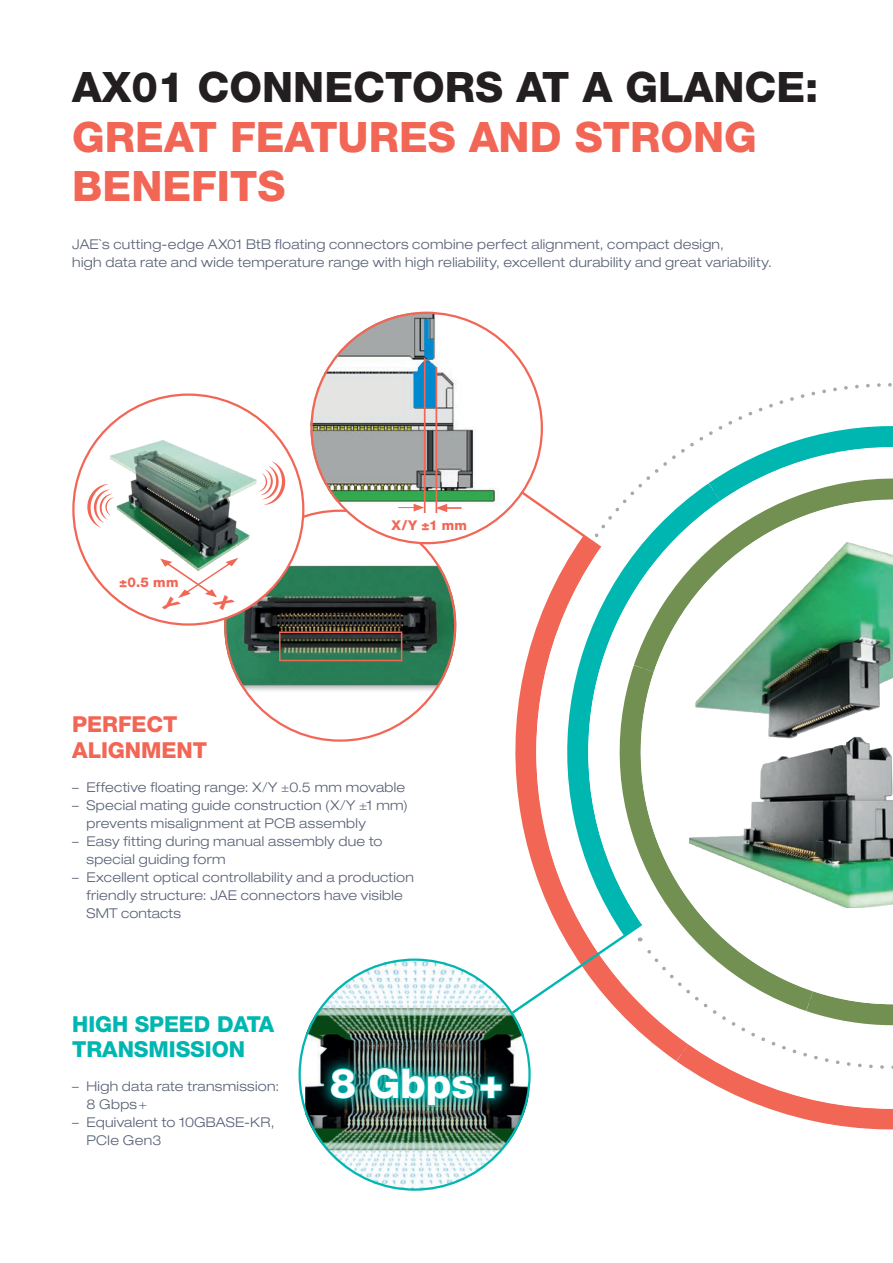
<style>
.page{position:relative;width:893px;height:1263px;background:#fff}
.page>*{position:absolute;margin:0;border:0;box-sizing:border-box;transform-origin:0 0}
.t1{font:800 42px/49.5px "Helvetica Neue LT Pro";color:#f26656}
.t2{font:800 42px "Helvetica Neue LT Pro";color:#231f20}
.t3{font:800 40.95px "Helvetica Neue LT Pro";color:#fff}
.t4{font:800 22.05px/25.2px "Helvetica Neue LT Pro";letter-spacing:-.005em;color:#00b6b1}
.t5{font:800 22.05px/25.2px "Helvetica Neue LT Pro";letter-spacing:-.005em;color:#f26656}
.t6{font:300 expanded 13.5px/18px "Helvetica Neue LT Pro";letter-spacing:.02em;color:#596176}
.t7{font:800 13.5px "Helvetica Neue LT Pro";color:#f26656}
</style>
<div class="page">
<svg style="left:456px;top:469px;width:79px;height:280px"></svg>
<svg style="left:535px;top:463px;width:53px;height:286px"></svg>
<svg style="left:513px;top:749px;width:75px;height:297px"></svg>
<svg style="left:588px;top:508px;width:50px;height:523px"></svg>
<svg style="left:598px;top:642px;width:40px;height:386px"></svg>
<svg style="left:617px;top:491px;width:21px;height:204px"></svg>
<svg style="left:638px;top:383px;width:255px;height:747px"></svg>
<svg style="left:641px;top:500px;width:252px;height:504px"></svg>
<img style="left:299px;top:958px;width:232px;height:233px;border-radius:116px">
<img style="left:317px;top:1054px;width:199px;height:65px">
<svg style="left:330px;top:1067px;width:26px;height:32px"></svg>
<img style="left:369px;top:1066px;width:134px;height:40px">
<img style="left:224px;top:510px;width:232px;height:201px">
<div style="left:279px;top:631px;width:123px;height:30px;border:2px solid #f26656"></div>
<img style="left:690px;top:541px;width:203px;height:367px">
<div style="left:312px;top:313px;width:230px;height:230px;background:#fff;border-radius:50%"></div>
<img style="left:313px;top:312px;width:186px;height:192px">
<svg style="left:413px;top:319px;width:22px;height:89px"></svg>
<hr style="left:424px;top:358px;width:2px;height:155px;background:#f26656">
<hr style="left:435px;top:367px;width:2px;height:146px;background:#f26656">
<svg style="left:437px;top:504px;width:25px;height:8px"></svg>
<svg style="left:398px;top:504px;width:26px;height:7px"></svg>
<div style="left:73px;top:395px;width:230px;height:229px;background:#fff;border-radius:50%"></div>
<svg style="left:261px;top:461px;width:25px;height:44px"></svg>
<svg style="left:87px;top:484px;width:20px;height:44px"></svg>
<img style="left:107px;top:440px;width:154px;height:116px">
<svg style="left:160px;top:556px;width:82px;height:56px"></svg>
<h1 class="t2" style="left:72px;top:62px;width:748px">AX01 CONNECTORS AT A GLANCE:</h1>
<h1 class="t1" style="left:72px;top:112px;width:686px">GREAT FEATURES AND STRONG<br>BENEFITS</h1>
<p class="t6" style="left:72px;top:235px;width:701px">JAE`s cutting-edge AX01 BtB floating connectors combine perfect alignment, compact design,<br>high data rate and wide temperature range with high reliability, excellent durability and great variability.</p>
<p class="t7" style="left:119px;top:574px;width:61px">±0.5 mm</p>
<p class="t7" style="left:392px;top:517px;width:77px">X/Y ±1 mm</p>
<h3 class="t5" style="left:72px;top:712px;width:136px">PERFECT<br>ALIGNMENT</h3>
<p class="t6" style="left:72px;top:777px;width:335px">– Effective floating range: X/Y ±0.5 mm movable</p>
<p class="t6" style="left:87px;top:795px;width:323px;text-indent:-14px">– Special mating guide construction (X/Y ±1 mm) prevents misalignment at PCB assembly</p>
<p class="t6" style="left:87px;top:831px;width:298px;text-indent:-14px">– Easy fitting during manual assembly due to special guiding form</p>
<p class="t6" style="left:87px;top:867px;width:329px;text-indent:-14px">– Excellent optical controllability and a production friendly structure: JAE connectors have visible<br>SMT contacts</p>
<h3 class="t4" style="left:72px;top:1011px;width:203px">HIGH SPEED DATA<br>TRANSMISSION</h3>
<p class="t6" style="left:87px;top:1077px;width:194px;text-indent:-14px">– High data rate transmission:<br>8 Gbps+</p>
<p class="t6" style="left:87px;top:1113px;width:189px;text-indent:-14px">– Equivalent to 10GBASE-KR,<br>PCIe Gen3</p>
<h2 class="t3" style="left:330px;top:1059px;width:175px">8 Gbps+</h2>
</div>
